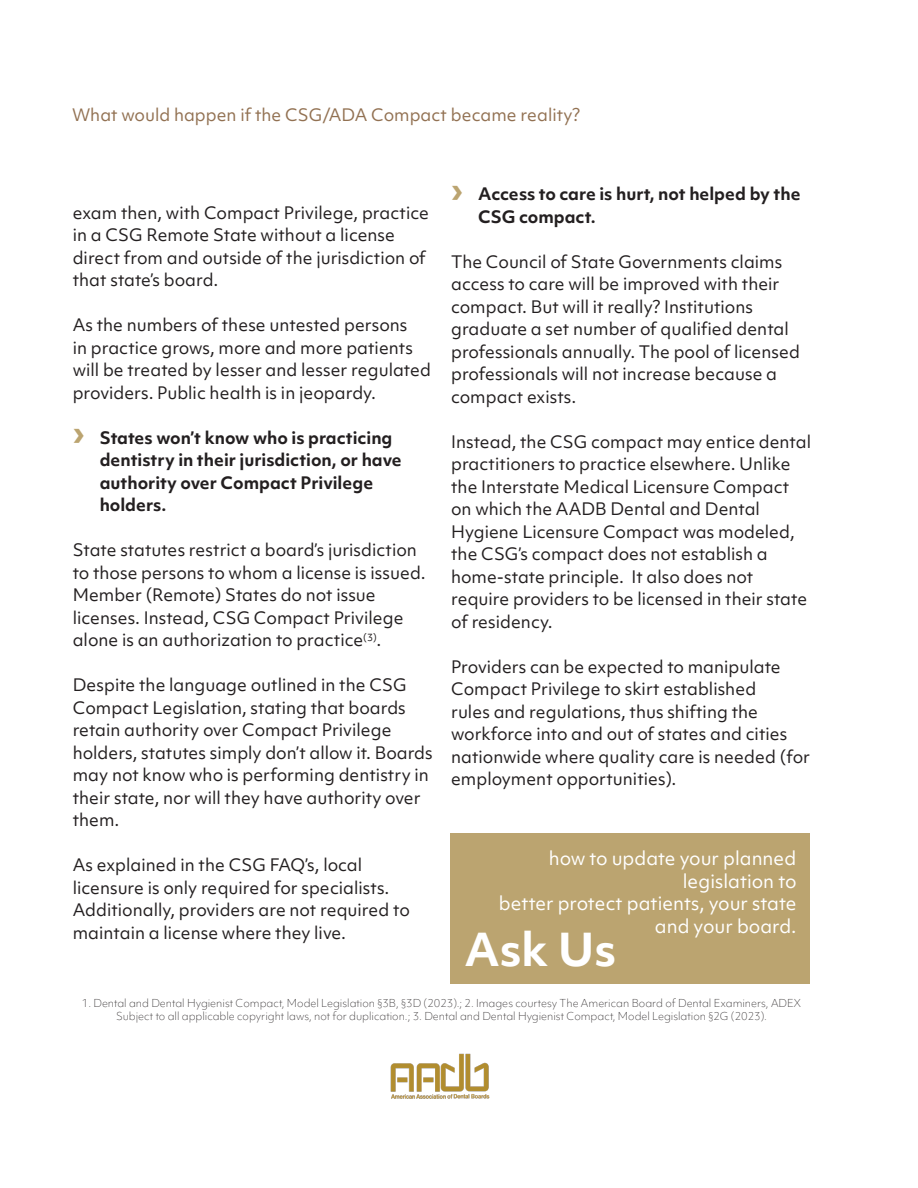
<style>
.page{position:relative;width:918px;height:1188px;background:#fff}
.page>*{position:absolute;margin:0;border:0;box-sizing:border-box;transform-origin:0 0}
.body-text{font:700 43.5px "Objektiv Mk 1";color:#fff}
.body-text-2{font:18px/22.5px "Objektiv Mk 1";color:#fff;text-align:right}
.body-text-3{font:16.5px/22.5px "Objektiv Mk 1";color:#231f20}
.t1{font:700 16.5px/22.5px "Objektiv Mk 1";color:#231f20}
.body-text-4{font:16.5px "Objektiv Mk 1";color:#927152}
.t2{font:100 10.5px/12.6px "Objektiv Mk 1";color:#231f20;text-align:center}
.s1{font-size:31.5px;color:#bba470}
</style>
<div class="page">
<img style="left:390px;top:1053px;width:100px;height:46px">
<div style="left:450px;top:833px;width:360px;height:151px;background:#bba470"></div>
<p class="body-text-4" style="left:72px;top:103px;width:510px">What would happen if the CSG/ADA Compact became reality?</p>
<p class="body-text-3" style="left:73px;top:201px;width:358px">exam then, with Compact Privilege, practice in a CSG Remote State without a license direct from and outside of the jurisdiction of that state’s board.</p>
<p class="body-text-3" style="left:73px;top:314px;width:360px">As the numbers of these untested persons<br>in practice grows, more and more patients will be treated by lesser and lesser regulated providers. Public health is in jeopardy.</p>
<p class="t1" style="left:100px;top:426px;width:304px;text-indent:-27px"><span class="s1">›</span> States won’t know who is practicing dentistry in their jurisdiction, or have authority over Compact Privilege holders.</p>
<p class="body-text-3" style="left:73px;top:539px;width:355px">State statutes restrict a board’s jurisdiction to those persons to whom a license is issued.<br>Member (Remote) States do not issue licenses. Instead, CSG Compact Privilege alone is an authorization to practice<sup>(3)</sup>.</p>
<p class="body-text-3" style="left:73px;top:674px;width:362px">Despite the language outlined in the CSG Compact Legislation, stating that boards retain authority over Compact Privilege holders, statutes simply don’t allow it. Boards may not know who is performing dentistry in their state, nor will they have authority over them.</p>
<p class="body-text-3" style="left:73px;top:854px;width:339px">As explained in the CSG FAQ’s, local licensure is only required for specialists.<br>Additionally, providers are not required to maintain a license where they live.</p>
<p class="t1" style="left:478px;top:183px;width:324px;text-indent:-27px"><span class="s1">›</span> Access to care is hurt, not helped by the<br>CSG compact.</p>
<p class="body-text-3" style="left:451px;top:250px;width:350px">The Council of State Governments claims access to care will be improved with their compact. But will it really? Institutions graduate a set number of qualified dental professionals annually. The pool of licensed professionals will not increase because a compact exists.</p>
<p class="body-text-3" style="left:451px;top:430px;width:361px">Instead, the CSG compact may entice dental practitioners to practice elsewhere. Unlike the Interstate Medical Licensure Compact on which the AADB Dental and Dental Hygiene Licensure Compact was modeled, the CSG’s compact does not establish a home-state principle. It also does not require providers to be licensed in their state of residency.</p>
<p class="body-text-3" style="left:451px;top:655px;width:360px">Providers can be expected to manipulate Compact Privilege to skirt established<br>rules and regulations, thus shifting the workforce into and out of states and cities nationwide where quality care is needed (for employment opportunities).</p>
<p class="body-text-2" style="left:549px;top:847px;width:249px">how to update your planned legislation to</p>
<p class="body-text-2" style="left:499px;top:892px;width:299px">better protect patients, your state and your board.</p>
<p class="body-text" style="left:465px;top:919px;width:153px">Ask Us</p>
<p class="t2" style="left:82px;top:997px;width:721px">1. Dental and Dental Hygienist Compact, Model Legislation §3B, §3D (2023).; 2. Images courtesy The American Board of Dental Examiners, ADEX<br>Subject to all applicable copyright laws, not for duplication.; 3. Dental and Dental Hygienist Compact, Model Legislation §2G (2023).</p>
</div>
